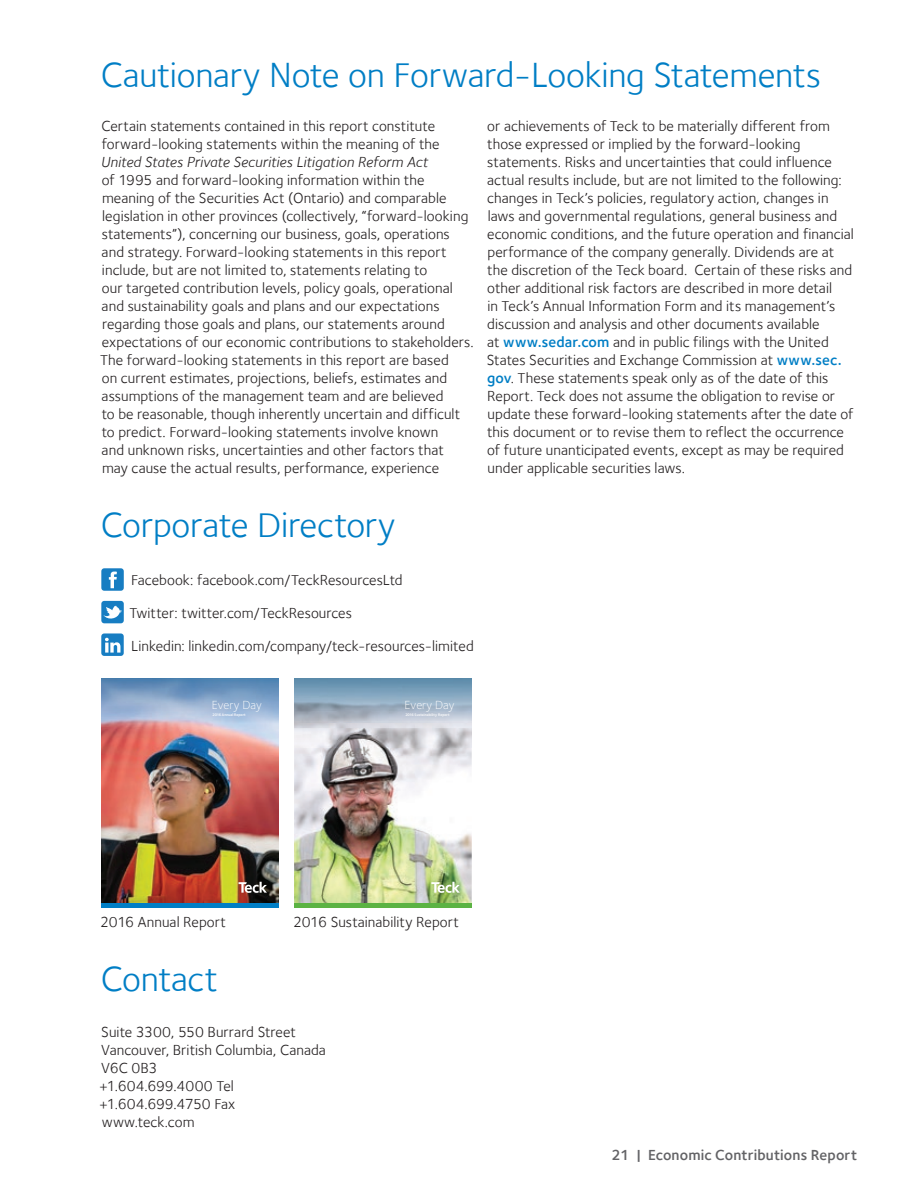
<style>
.page{position:relative;width:918px;height:1188px;background:#fff}
.page>*{position:absolute;margin:0;border:0;box-sizing:border-box;transform-origin:0 0}
.t1{font:36px "Foundry Sterling";letter-spacing:-.005em;color:#007ec5}
.t2{font:15px/18px "Foundry Sterling";letter-spacing:.005em;color:#231f20}
.t3{font:italic 15px "Foundry Sterling";color:#231f20}
.t4{font:600 15px "Foundry Sterling";letter-spacing:.01em;color:#636366}
.t5{font:300 12.15px "Foundry Sterling";color:#fff}
.t6{font:600 3.75px "Foundry Sterling";letter-spacing:.005em;color:#fff}
.s1{font-weight:600;color:#007ec5}
</style>
<div class="page">
<img style="left:101px;top:723px;width:178px;height:180px">
<div style="left:101px;top:903px;width:178px;height:5px;background:#007ec5"></div>
<svg style="left:101px;top:678px;width:178px;height:45px;background:#88a6c9"></svg>
<svg style="left:239px;top:882px;width:28px;height:11px"></svg>
<img style="left:294px;top:747px;width:178px;height:156px">
<img style="left:294px;top:678px;width:178px;height:69px">
<div style="left:294px;top:903px;width:178px;height:5px;background:#5bb343"></div>
<svg style="left:432px;top:882px;width:28px;height:11px"></svg>
<svg style="left:101px;top:568px;width:23px;height:23px"></svg>
<svg style="left:101px;top:633px;width:23px;height:23px"></svg>
<svg style="left:101px;top:601px;width:23px;height:22px"></svg>
<h1 class="t1" style="left:101px;top:54px;width:722px">Cautionary Note on Forward-Looking Statements</h1>
<p class="t2" style="left:101px;top:117px;width:340px">Certain statements contained in this report constitute forward-looking statements within the meaning of the</p>
<p class="t3" style="left:101px;top:154px;width:329px">United States Private Securities Litigation Reform Act</p>
<p class="t2" style="left:100px;top:171px;width:373px">of 1995 and forward-looking information within the meaning of the Securities Act (Ontario) and comparable legislation in other provinces (collectively, “forward-looking statements”), concerning our business, goals, operations and strategy. Forward-looking statements in this report include, but are not limited to, statements relating to<br>our targeted contribution levels, policy goals, operational and sustainability goals and plans and our expectations regarding those goals and plans, our statements around expectations of our economic contributions to stakeholders.<br>The forward-looking statements in this report are based<br>on current estimates, projections, beliefs, estimates and assumptions of the management team and are believed<br>to be reasonable, though inherently uncertain and difficult to predict. Forward-looking statements involve known<br>and unknown risks, uncertainties and other factors that may cause the actual results, performance, experience</p>
<p class="t2" style="left:487px;top:117px;width:369px">or achievements of Teck to be materially different from those expressed or implied by the forward-looking statements. Risks and uncertainties that could influence actual results include, but are not limited to the following: changes in Teck’s policies, regulatory action, changes in laws and governmental regulations, general business and economic conditions, and the future operation and financial performance of the company generally. Dividends are at the discretion of the Teck board. Certain of these risks and other additional risk factors are described in more detail<br>in Teck’s Annual Information Form and its management’s discussion and analysis and other documents available<br>at <span class="s1">www.sedar.com</span> and in public filings with the United States Securities and Exchange Commission at <span class="s1">www.sec. gov</span>. These statements speak only as of the date of this Report. Teck does not assume the obligation to revise or update these forward-looking statements after the date of this document or to revise them to reflect the occurrence of future unanticipated events, except as may be required under applicable securities laws.</p>
<h1 class="t1" style="left:101px;top:504px;width:296px">Corporate Directory</h1>
<p class="t2" style="left:131px;top:571px;width:273px">Facebook: facebook.com/TeckResourcesLtd</p>
<p class="t2" style="left:130px;top:604px;width:224px">Twitter: twitter.com/TeckResources</p>
<p class="t2" style="left:131px;top:637px;width:344px">Linkedin: linkedin.com/company/teck-resources-limited</p>
<p class="t5" style="left:212px;top:698px;width:51px">Every Day</p>
<p class="t6" style="left:213px;top:712px;width:35px">2016 Annual Report</p>
<p class="t5" style="left:405px;top:698px;width:51px">Every Day</p>
<p class="t6" style="left:405px;top:712px;width:46px">2016 Sustainability Report</p>
<p class="t2" style="left:100px;top:913px;width:127px">2016 Annual Report</p>
<p class="t2" style="left:293px;top:913px;width:167px">2016 Sustainability Report</p>
<h1 class="t1" style="left:101px;top:958px;width:119px">Contact</h1>
<p class="t2" style="left:99px;top:1023px;width:228px">Suite 3300, 550 Burrard Street<br>Vancouver, British Columbia, Canada<br>V6C 0B3<br>+1.604.699.4000 Tel +1.604.699.4750 Fax www.teck.com</p>
<p class="t4" style="left:612px;top:1146px;width:247px">21 | Economic Contributions Report</p>
</div>
